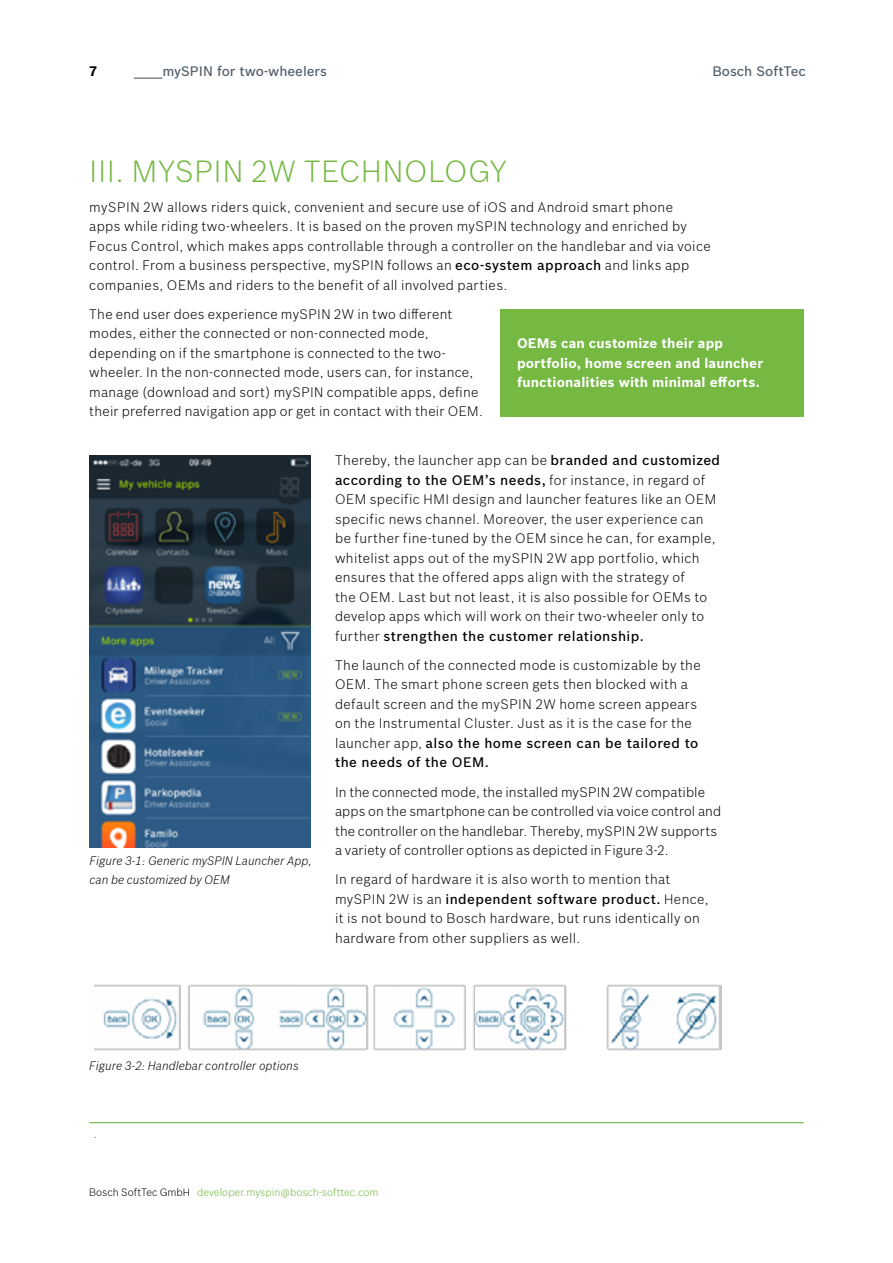
<style>
.page{position:relative;width:893px;height:1263px;background:#fff}
.page>*{position:absolute;margin:0;border:0;box-sizing:border-box;transform-origin:0 0}
.Copy_Linksbündig{font:300 30px "Bosch Sans";letter-spacing:.02em;color:#75b842}
.Copy_Linksbündig-2{font:300 13.5px/19.5px "Bosch Sans";letter-spacing:.025em;color:#000}
.Infobox{font:700 13.5px/19.5px "Bosch Sans";letter-spacing:.01em;color:#fff}
.t1{font:500 13.5px "Bosch Sans";color:#515f6b}
.t2{font:700 13.5px "Bosch Sans";color:#000}
.BU{font:italic 300 12px/19.5px "Bosch Sans";color:#000}
.t3{font:300 10.5px "Bosch Sans";color:#75b842}
.fussnote{font:300 10.5px "Bosch Sans";color:#000}
.s1{font-weight:500}
.s2{color:#000}
</style>
<div class="page">
<hr style="left:89px;top:1122px;width:715px;height:1px;background:#75b842">
<div style="left:500px;top:309px;width:303px;height:107px;background:#75b842"></div>
<img style="left:89px;top:455px;width:222px;height:392px">
<img style="left:95px;top:984px;width:626px;height:67px">
<svg style="left:134px;top:78px;width:28px;height:1px"></svg>
<p class="t2" style="left:89px;top:61px;width:10px">7</p>
<p class="t1" style="left:162px;top:61px;width:166px">mySPIN for two-wheelers</p>
<p class="t1" style="left:712px;top:61px;width:95px">Bosch SoftTec</p>
<p class="Copy_Linksbündig" style="left:89px;top:150px;width:418px">III. MYSPIN 2W TECHNOLOGY</p>
<p class="Copy_Linksbündig-2" style="left:89px;top:196px;width:623px">mySPIN 2W allows riders quick, convenient and secure use of iOS and Android smart phone<br>apps while riding two-wheelers. It is based on the proven mySPIN technology and enriched by Focus Control, which makes apps controllable through a controller on the handlebar and via voice control. From a business perspective, mySPIN follows an <span class="s1">eco-system approach</span> and links app companies, OEMs and riders to the benefit of all involved parties.</p>
<p class="Copy_Linksbündig-2" style="left:89px;top:303px;width:395px">The end user does experience mySPIN 2W in two different modes, either the connected or non-connected mode, depending on if the smartphone is connected to the two&shy;wheeler. In the non-connected mode, users can, for instance, manage (download and sort) mySPIN compatible apps, define their preferred navigation app or get in contact with their OEM.</p>
<p class="Copy_Linksbündig-2" style="left:335px;top:450px;width:387px">Thereby, the launcher app can be <span class="s1">branded and customized according to the OEM’s needs,</span> for instance, in regard of OEM specific HMI design and launcher features like an OEM specific news channel. Moreover, the user experience can be further fine-tuned by the OEM since he can, for example, whitelist apps out of the mySPIN 2W app portfolio, which ensures that the offered apps align with the strategy of<br>the OEM. Last but not least, it is also possible for OEMs to develop apps which will work on their two-wheeler only to further <span class="s1">strengthen the customer relationship.</span></p>
<p class="Copy_Linksbündig-2" style="left:335px;top:654px;width:367px">The launch of the connected mode is customizable by the OEM. The smart phone screen gets then blocked with a default screen and the mySPIN 2W home screen appears on the Instrumental Cluster. Just as it is the case for the launcher app, <span class="s1">also the home screen can be tailored to the needs of the OEM.</span></p>
<p class="Copy_Linksbündig-2" style="left:335px;top:781px;width:388px">In the connected mode, the installed mySPIN 2W compatible apps on the smartphone can be controlled via voice control and the controller on the handlebar. Thereby, mySPIN 2W supports a variety of controller options as depicted in Figure 3-2.</p>
<p class="Copy_Linksbündig-2" style="left:335px;top:869px;width:375px">In regard of hardware it is also worth to mention that mySPIN 2W is an <span class="s1">independent software product.</span> Hence, it is not bound to Bosch hardware, but runs identically on hardware from other suppliers as well.</p>
<p class="Infobox" style="left:517px;top:333px;width:248px">OEMs can customize their app portfolio, home screen and launcher functionalities with minimal efforts.</p>
<p class="BU" style="left:89px;top:850px;width:224px">Figure 3-1: Generic mySPIN Launcher App, can be customized by OEM</p>
<p class="BU" style="left:89px;top:1055px;width:211px">Figure 3-2: Handlebar controller options</p>
<p class="fussnote" style="left:94px;top:1127px;width:4px">.</p>
<p class="t3" style="left:89px;top:1185px;width:291px"><span class="s2">Bosch SoftTec GmbH</span> developer.myspin@bosch-softtec.com</p>
</div>
